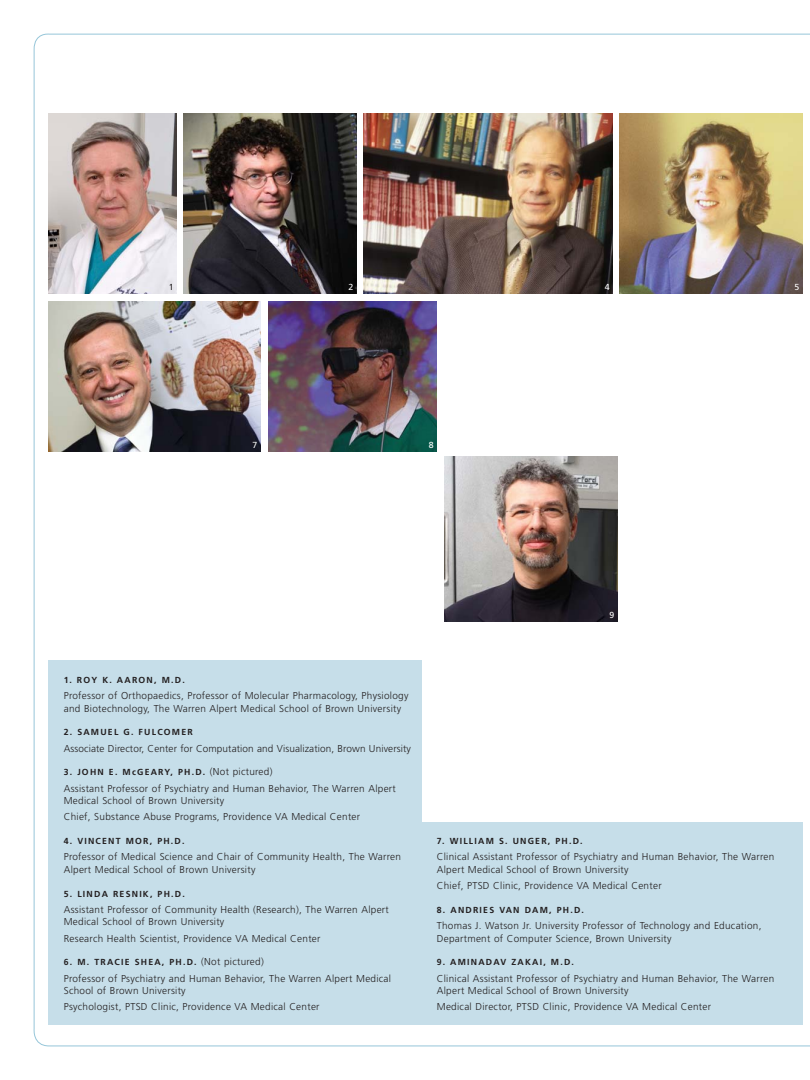
<style>
.page{position:relative;width:810px;height:1080px;background:#fff}
.page>*{position:absolute;margin:0;border:0;box-sizing:border-box;transform-origin:0 0}
.t1{font:300 10px/12.5px "Frutiger";letter-spacing:.03em;color:#231f20}
.t2{font:300 10px "Frutiger";letter-spacing:.01em;color:#231f20}
.t3{font:700 8.75px "Frutiger";letter-spacing:.14em;color:#231f20}
.t4{font:8.75px "Frutiger";color:#fff}
.t5{font:8.75px "Frutiger";color:#231f20}
.s1{font-weight:300;font-size:10px}
</style>
<div class="page">
<img style="left:33px;top:33px;width:776px;height:1014px">
<p class="t5" style="left:169px;top:284px;width:6px">1</p>
<p class="t4" style="left:348px;top:284px;width:6px">2</p>
<p class="t4" style="left:605px;top:284px;width:6px">4</p>
<p class="t4" style="left:795px;top:284px;width:6px">5</p>
<p class="t4" style="left:253px;top:441px;width:6px">7</p>
<p class="t4" style="left:429px;top:441px;width:6px">8</p>
<p class="t4" style="left:610px;top:611px;width:6px">9</p>
<p class="t3" style="left:64px;top:676px;width:123px">1. ROY K. AARON, M.D.</p>
<p class="t1" style="left:64px;top:690px;width:346px">Professor of Orthopaedics, Professor of Molecular Pharmacology, Physiology and Biotechnology, The Warren Alpert Medical School of Brown University</p>
<p class="t3" style="left:64px;top:729px;width:131px">2. SAMUEL G. FULCOMER</p>
<p class="t2" style="left:64px;top:744px;width:349px">Associate Director, Center for Computation and Visualization, Brown University</p>
<p class="t3" style="left:64px;top:769px;width:210px">3. JOHN E. McGEARY, PH.D. <span class="s1">(Not pictured)</span></p>
<p class="t1" style="left:64px;top:783px;width:334px">Assistant Professor of Psychiatry and Human Behavior, The Warren Alpert<br>Medical School of Brown University</p>
<p class="t1" style="left:64px;top:811px;width:298px">Chief, Substance Abuse Programs, Providence VA Medical Center</p>
<p class="t3" style="left:64px;top:838px;width:122px">4. VINCENT MOR, PH.D.</p>
<p class="t1" style="left:64px;top:851px;width:339px">Professor of Medical Science and Chair of Community Health, The Warren<br>Alpert Medical School of Brown University</p>
<p class="t3" style="left:64px;top:890px;width:123px">5. LINDA RESNIK, PH.D.</p>
<p class="t1" style="left:64px;top:904px;width:327px">Assistant Professor of Community Health (Research), The Warren Alpert<br>Medical School of Brown University</p>
<p class="t1" style="left:64px;top:933px;width:258px">Research Health Scientist, Providence VA Medical Center</p>
<p class="t3" style="left:64px;top:959px;width:202px">6. M. TRACIE SHEA, PH.D. <span class="s1">(Not pictured)</span></p>
<p class="t1" style="left:64px;top:973px;width:329px">Professor of Psychiatry and Human Behavior, The Warren Alpert Medical<br>School of Brown University</p>
<p class="t1" style="left:64px;top:1001px;width:257px">Psychologist, PTSD Clinic, Providence VA Medical Center</p>
<p class="t3" style="left:437px;top:838px;width:147px">7. WILLIAM S. UNGER, PH.D.</p>
<p class="t1" style="left:437px;top:851px;width:339px">Clinical Assistant Professor of Psychiatry and Human Behavior, The Warren<br>Alpert Medical School of Brown University</p>
<p class="t1" style="left:437px;top:880px;width:226px">Chief, PTSD Clinic, Providence VA Medical Center</p>
<p class="t3" style="left:437px;top:906px;width:149px">8. ANDRIES VAN DAM, PH.D.</p>
<p class="t1" style="left:437px;top:920px;width:326px">Thomas J. Watson Jr. University Professor of Technology and Education,<br>Department of Computer Science, Brown University</p>
<p class="t3" style="left:437px;top:959px;width:139px">9. AMINADAV ZAKAI, M.D.</p>
<p class="t1" style="left:437px;top:973px;width:339px">Clinical Assistant Professor of Psychiatry and Human Behavior, The Warren<br>Alpert Medical School of Brown University</p>
<p class="t1" style="left:437px;top:1001px;width:276px">Medical Director, PTSD Clinic, Providence VA Medical Center</p>
</div>
